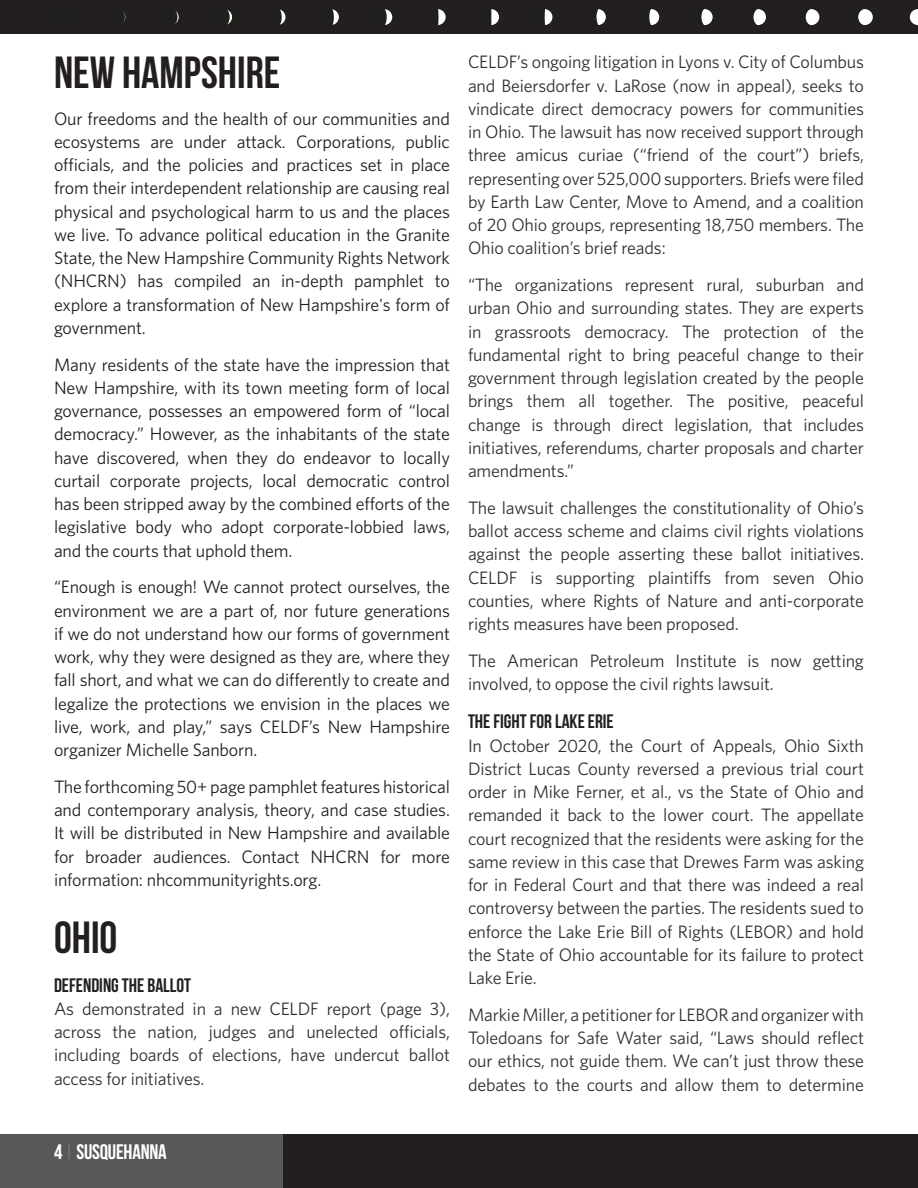
<style>
.page{position:relative;width:918px;height:1188px;background:#fff}
.page>*{position:absolute;margin:0;border:0;box-sizing:border-box;transform-origin:0 0}
.Title_2{font:700 45px "Bebas Neue";color:#231f20}
.t1{font:700 21px "Bebas Neue";letter-spacing:-.01em;color:#fff}
.Small_Caps{font:700 19.5px "Bebas Neue";color:#231f20}
.t2{font:18px/23.2px "Whitney";letter-spacing:-.01em;color:#332f30;text-align:justify}
.t3{font:18px/23.2px "Whitney";letter-spacing:-.01em;color:#231f20;text-align:justify}
.s1{font-weight:100}
</style>
<div class="page">
<div style="left:0;top:1134px;width:918px;height:54px;background:#231f20"></div>
<div style="left:0;top:1134px;width:284px;height:54px;background:#57585a"></div>
<div style="left:0;top:0;width:918px;height:34px;background:#231f20"></div>
<div style="left:107px;top:8px;width:20px;height:19px;border:2px solid #1f1f1f;border-radius:50%"></div>
<svg style="left:107px;top:8px;width:19px;height:19px"></svg>
<div style="left:55px;top:8px;width:18px;height:18px;background:#1f1f1f;border-radius:50%"></div>
<div style="left:54px;top:8px;width:19px;height:19px;border:2px solid #1f1f1f;border-radius:50%"></div>
<div style="left:161px;top:8px;width:19px;height:19px;border:2px solid #1f1f1f;border-radius:50%"></div>
<svg style="left:161px;top:8px;width:17px;height:19px"></svg>
<div style="left:214px;top:8px;width:20px;height:19px;border:2px solid #1f1f1f;border-radius:50%"></div>
<svg style="left:214px;top:8px;width:16px;height:19px"></svg>
<svg style="left:268px;top:8px;width:18px;height:18px"></svg>
<div style="left:268px;top:8px;width:19px;height:19px;border:2px solid #1f1f1f;border-radius:50%"></div>
<svg style="left:268px;top:8px;width:14px;height:19px"></svg>
<svg style="left:322px;top:8px;width:18px;height:18px"></svg>
<div style="left:321px;top:8px;width:19px;height:19px;border:2px solid #1f1f1f;border-radius:50%"></div>
<svg style="left:321px;top:8px;width:14px;height:19px"></svg>
<svg style="left:375px;top:8px;width:18px;height:18px"></svg>
<div style="left:374px;top:8px;width:20px;height:19px;border:2px solid #1f1f1f;border-radius:50%"></div>
<svg style="left:374px;top:8px;width:13px;height:19px"></svg>
<div style="left:428px;top:8px;width:18px;height:18px;background:#fff;border-radius:50%"></div>
<div style="left:428px;top:8px;width:19px;height:19px;border:2px solid #1f1f1f;border-radius:50%"></div>
<svg style="left:428px;top:8px;width:11px;height:19px"></svg>
<div style="left:748px;top:8px;width:20px;height:19px;border:2px solid #1f1f1f;border-radius:50%"></div>
<svg style="left:751px;top:8px;width:17px;height:19px"></svg>
<div style="left:695px;top:8px;width:18px;height:18px;background:#1f1f1f;border-radius:50%"></div>
<div style="left:695px;top:8px;width:19px;height:19px;border:2px solid #1f1f1f;border-radius:50%"></div>
<svg style="left:699px;top:8px;width:15px;height:19px"></svg>
<div style="left:642px;top:8px;width:18px;height:18px;background:#1f1f1f;border-radius:50%"></div>
<div style="left:641px;top:8px;width:20px;height:19px;border:2px solid #1f1f1f;border-radius:50%"></div>
<svg style="left:647px;top:8px;width:14px;height:19px"></svg>
<div style="left:589px;top:8px;width:18px;height:18px;background:#1f1f1f;border-radius:50%"></div>
<div style="left:588px;top:8px;width:19px;height:19px;border:2px solid #1f1f1f;border-radius:50%"></div>
<svg style="left:594px;top:8px;width:13px;height:19px"></svg>
<div style="left:535px;top:8px;width:18px;height:18px;background:#1f1f1f;border-radius:50%"></div>
<div style="left:535px;top:8px;width:19px;height:19px;border:2px solid #1f1f1f;border-radius:50%"></div>
<svg style="left:542px;top:8px;width:12px;height:19px"></svg>
<div style="left:482px;top:8px;width:18px;height:18px;background:#fff;border-radius:50%"></div>
<div style="left:481px;top:8px;width:20px;height:19px;border:2px solid #1f1f1f;border-radius:50%"></div>
<svg style="left:481px;top:8px;width:11px;height:19px"></svg>
<div style="left:855px;top:8px;width:19px;height:19px;border:2px solid #1f1f1f;border-radius:50%"></div>
<svg style="left:856px;top:8px;width:18px;height:19px"></svg>
<div style="left:801px;top:8px;width:20px;height:19px;border:2px solid #1f1f1f;border-radius:50%"></div>
<svg style="left:803px;top:8px;width:18px;height:19px"></svg>
<svg style="left:909px;top:9px;width:9px;height:17px"></svg>
<p class="Title_2" style="left:54px;top:48px;width:228px">NEW HAMPSHIRE</p>
<p class="t3" style="left:54px;top:106px;width:398px">Our freedoms and the health of our communities and ecosystems are under attack. Corporations, public officials, and the policies and practices set in place from their interdependent relationship are causing real physical and psychological harm to us and the places we live. To advance political education in the Granite State, the New Hampshire Community Rights Network (NHCRN) has compiled an in-depth pamphlet to explore a transformation of New Hampshire's form of government.</p>
<p class="t3" style="left:54px;top:352px;width:398px">Many residents of the state have the impression that New Hampshire, with its town meeting form of local governance, possesses an empowered form of “local democracy.” However, as the inhabitants of the state have discovered, when they do endeavor to locally curtail corporate projects, local democratic control has been stripped away by the combined efforts of the legislative body who adopt corporate-lobbied laws, and the courts that uphold them.</p>
<p class="t3" style="left:54px;top:575px;width:398px">“Enough is enough! We cannot protect ourselves, the environment we are a part of, nor future generations if we do not understand how our forms of government work, why they were designed as they are, where they fall short, and what we can do differently to create and legalize the protections we envision in the places we live, work, and play,” says CELDF’s New Hampshire organizer Michelle Sanborn.</p>
<p class="t3" style="left:54px;top:774px;width:398px">The forthcoming 50+ page pamphlet features historical and contemporary analysis, theory, and case studies.<br>It will be distributed in New Hampshire and available for broader audiences. Contact NHCRN for more information: nhcommunityrights.org.</p>
<p class="Title_2" style="left:54px;top:913px;width:65px">OHIO</p>
<p class="Small_Caps" style="left:54px;top:974px;width:139px">DEFENDING THE BALLOT</p>
<p class="t2" style="left:54px;top:996px;width:398px">As demonstrated in a new CELDF report (page 3), across the nation, judges and unelected officials, including boards of elections, have undercut ballot access for initiatives.</p>
<p class="t2" style="left:468px;top:50px;width:398px">CELDF’s ongoing litigation in Lyons v. City of Columbus and Beiersdorfer v. LaRose (now in appeal), seeks to vindicate direct democracy powers for communities in Ohio. The lawsuit has now received support through three amicus curiae (“friend of the court”) briefs, representing over 525,000 supporters. Briefs were filed by Earth Law Center, Move to Amend, and a coalition of 20 Ohio groups, representing 18,750 members. The Ohio coalition’s brief reads:</p>
<p class="t2" style="left:468px;top:273px;width:398px">“The organizations represent rural, suburban and urban Ohio and surrounding states. They are experts in grassroots democracy. The protection of the fundamental right to bring peaceful change to their government through legislation created by the people brings them all together. The positive, peaceful change is through direct legislation, that includes initiatives, referendums, charter proposals and charter amendments.”</p>
<p class="t2" style="left:468px;top:496px;width:398px">The lawsuit challenges the constitutionality of Ohio’s ballot access scheme and claims civil rights violations against the people asserting these ballot initiatives.<br>CELDF is supporting plaintiffs from seven Ohio counties, where Rights of Nature and anti-corporate rights measures have been proposed.</p>
<p class="t2" style="left:468px;top:649px;width:398px">The American Petroleum Institute is now getting involved, to oppose the civil rights lawsuit.</p>
<p class="Small_Caps" style="left:468px;top:711px;width:147px">THE FIGHT FOR LAKE ERIE</p>
<p class="t2" style="left:468px;top:733px;width:398px">In October 2020, the Court of Appeals, Ohio Sixth District Lucas County reversed a previous trial court order in Mike Ferner, et al., vs the State of Ohio and remanded it back to the lower court. The appellate court recognized that the residents were asking for the same review in this case that Drewes Farm was asking for in Federal Court and that there was indeed a real controversy between the parties. The residents sued to enforce the Lake Erie Bill of Rights (LEBOR) and hold the State of Ohio accountable for its failure to protect Lake Erie.</p>
<p class="t2" style="left:468px;top:1003px;width:398px">Markie Miller, a petitioner for LEBOR and organizer with Toledoans for Safe Water said, “Laws should reflect our ethics, not guide them. We can’t just throw these debates to the courts and allow them to determine</p>
<p class="t1" style="left:54px;top:1140px;width:114px">4 <span class="s1">|</span> SUSQUEHANNA</p>
</div>
